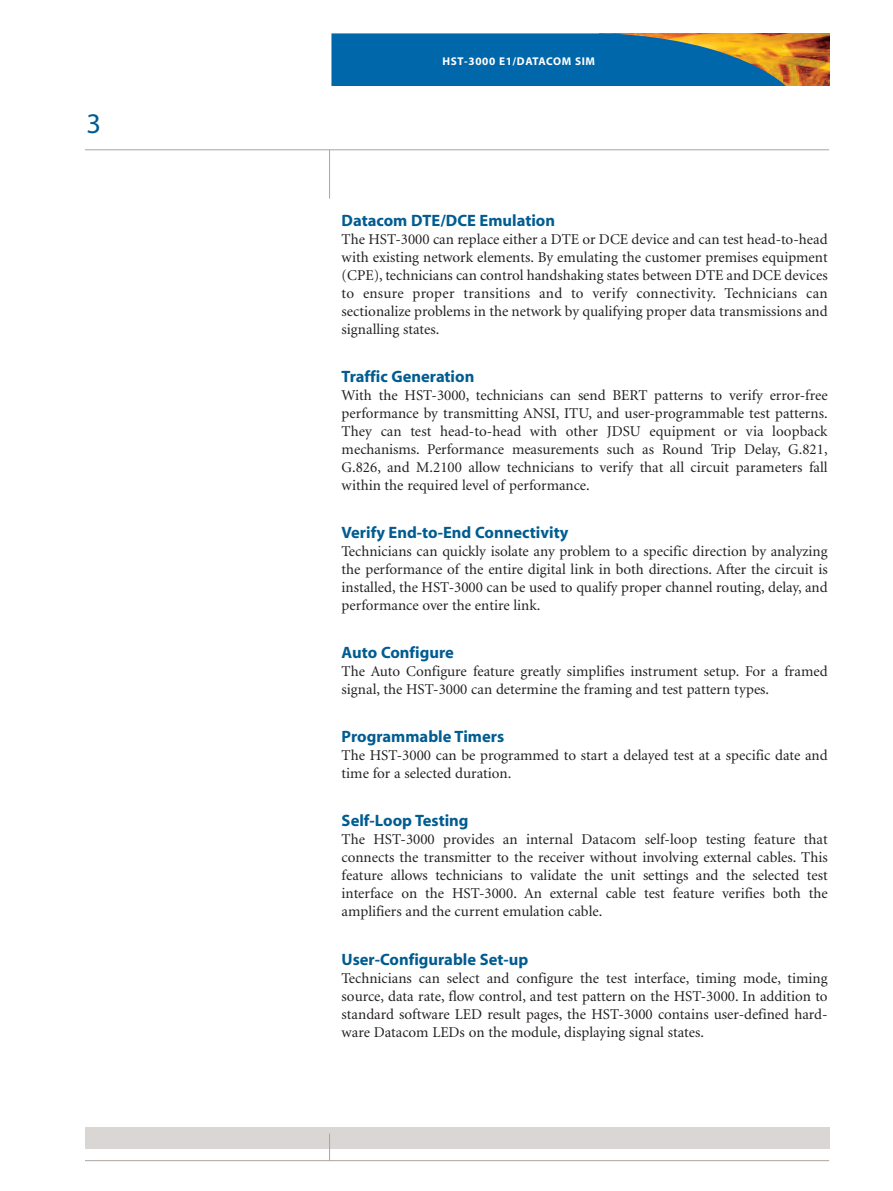
<style>
.page{position:relative;width:893px;height:1191px;background:#fff}
.page>*{position:absolute;margin:0;border:0;box-sizing:border-box;transform-origin:0 0}
.t1{font:28.5px "Myriad MM.400.wt.600.wd";color:#005c91}
.t2{font:16.5px "Myriad MM.700.wt.600.wd";color:#005c91}
.t3{font:15px/18px "Minion";color:#231f20;text-align:justify}
.t4{font:11.25px "Myriad MM.700.wt.600.wd";letter-spacing:.055em;color:#fff}
</style>
<div class="page">
<hr style="left:329px;top:150px;width:1px;height:49px;background:#aca49e">
<hr style="left:85px;top:149px;width:744px;height:1px;background:#aca49e">
<div style="left:85px;top:1127px;width:744px;height:21px;background:#d9d6d3"></div>
<svg style="left:329px;top:1133px;width:1px;height:27px"></svg>
<hr style="left:85px;top:1160px;width:744px;height:1px;background:#aca49e">
<img style="left:788px;top:33px;width:41px;height:52px">
<svg style="left:331px;top:33px;width:457px;height:52px;background:#206f98"></svg>
<h1 class="t1" style="left:86px;top:112px;width:16px">3</h1>
<p class="t4" style="left:442px;top:57px;width:154px">HST-3000 E1/DATACOM SIM</p>
<p class="t2" style="left:342px;top:214px;width:215px">Datacom DTE/DCE Emulation</p>
<p class="t3" style="left:342px;top:231px;width:487px">The HST-3000 can replace either a DTE or DCE device and can test head-to-head with existing network elements. By emulating the customer premises equipment (CPE), technicians can control handshaking states between DTE and DCE devices to ensure proper transitions and to verify connectivity. Technicians can sectionalize problems in the network by qualifying proper data transmissions and signalling states.</p>
<p class="t2" style="left:342px;top:370px;width:134px">Traffic Generation</p>
<p class="t3" style="left:342px;top:387px;width:487px">With the HST-3000, technicians can send BERT patterns to verify error-free performance by transmitting ANSI, ITU, and user-programmable test patterns.<br>They can test head-to-head with other JDSU equipment or via loopback mechanisms. Performance measurements such as Round Trip Delay, G.821, G.826, and M.2100 allow technicians to verify that all circuit parameters fall within the required level of performance.</p>
<p class="t2" style="left:342px;top:526px;width:228px">Verify End-to-End Connectivity</p>
<p class="t3" style="left:342px;top:543px;width:487px">Technicians can quickly isolate any problem to a specific direction by analyzing the performance of the entire digital link in both directions. After the circuit is installed, the HST-3000 can be used to qualify proper channel routing, delay, and performance over the entire link.</p>
<p class="t2" style="left:342px;top:646px;width:114px">Auto Configure</p>
<p class="t3" style="left:342px;top:663px;width:487px">The Auto Configure feature greatly simplifies instrument setup. For a framed signal, the HST-3000 can determine the framing and test pattern types.</p>
<p class="t2" style="left:342px;top:730px;width:164px">Programmable Timers</p>
<p class="t3" style="left:342px;top:747px;width:487px">The HST-3000 can be programmed to start a delayed test at a specific date and time for a selected duration.</p>
<p class="t2" style="left:342px;top:814px;width:128px">Self-Loop Testing</p>
<p class="t3" style="left:342px;top:832px;width:487px">The HST-3000 provides an internal Datacom self-loop testing feature that connects the transmitter to the receiver without involving external cables. This feature allows technicians to validate the unit settings and the selected test interface on the HST-3000. An external cable test feature verifies both the amplifiers and the current emulation cable.</p>
<p class="t2" style="left:342px;top:953px;width:188px">User-Configurable Set-up</p>
<p class="t3" style="left:342px;top:970px;width:487px">Technicians can select and configure the test interface, timing mode, timing source, data rate, flow control, and test pattern on the HST-3000. In addition to standard software LED result pages, the HST-3000 contains user-defined hard&shy;ware Datacom LEDs on the module, displaying signal states.</p>
</div>
